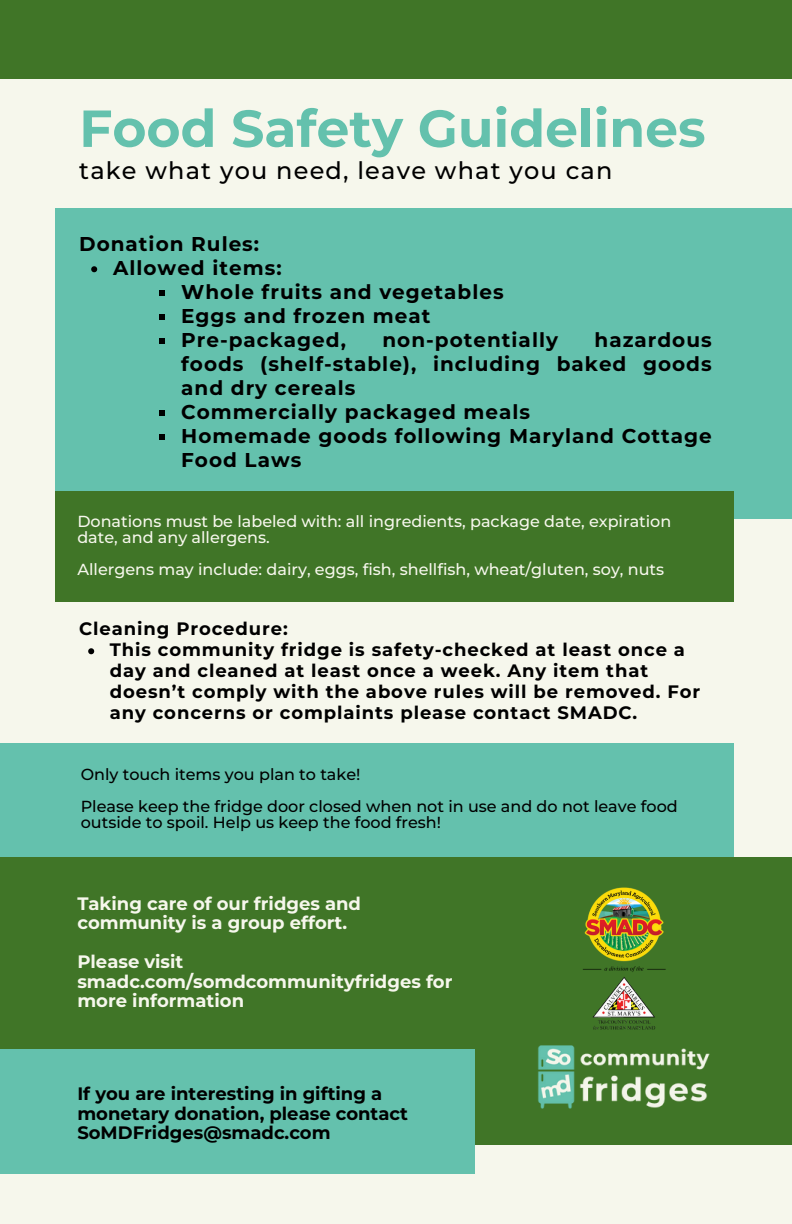
<style>
.page{position:relative;width:792px;height:1224px;background:#f6f7ec}
.page>*{position:absolute;margin:0;border:0;box-sizing:border-box;transform-origin:0 0}
.t1{font:700 52px "Montserrat";color:#64c1ad}
.t2{font:500 24px "Montserrat";letter-spacing:.05em;color:#000}
.t3{font:700 20px/24px "Montserrat";letter-spacing:.05em;color:#000;text-align:justify}
.t4{font:700 18px/21px "Montserrat";letter-spacing:.05em;color:#000}
.t5{font:700 18px/19.6px "Montserrat";color:#f6f7ec}
.t6{font:700 18px/19.6px "Montserrat";color:#000}
.t7{font:500 16px/16px "Montserrat";color:#f6f7ec}
.t8{font:500 16px/16px "Montserrat";color:#000}
</style>
<div class="page">
<div style="left:55px;top:208px;width:737px;height:310px;background:#64c1ad"></div>
<div style="left:55px;top:491px;width:678px;height:111px;background:#407527"></div>
<div style="left:0;top:743px;width:734px;height:114px;background:#64c1ad"></div>
<div style="left:0;top:857px;width:792px;height:288px;background:#407527"></div>
<div style="left:0;top:1050px;width:475px;height:124px;background:#64c1ad"></div>
<div style="left:0;top:0;width:792px;height:79px;background:#407527"></div>
<img style="left:538px;top:1045px;width:172px;height:64px">
<svg style="left:91px;top:266px;width:6px;height:6px"></svg>
<svg style="left:159px;top:290px;width:6px;height:6px"></svg>
<svg style="left:159px;top:314px;width:6px;height:6px"></svg>
<svg style="left:159px;top:338px;width:6px;height:6px"></svg>
<svg style="left:159px;top:410px;width:6px;height:6px"></svg>
<svg style="left:159px;top:434px;width:6px;height:6px"></svg>
<svg style="left:88px;top:648px;width:6px;height:6px"></svg>
<img style="left:583px;top:887px;width:83px;height:143px">
<h2 class="t1" style="left:79px;top:97px;width:628px">Food Safety Guidelines</h2>
<h3 class="t2" style="left:79px;top:156px;width:535px">take what you need, leave what you can</h3>
<p class="t3" style="left:79px;top:232px;width:181px">Donation Rules:</p>
<p class="t3" style="left:113px;top:256px;width:170px">Allowed items:</p>
<p class="t3" style="left:181px;top:280px;width:324px">Whole fruits and vegetables</p>
<p class="t3" style="left:181px;top:304px;width:251px">Eggs and frozen meat</p>
<p class="t3" style="left:181px;top:328px;width:166px">Pre-packaged,</p>
<p class="t3" style="left:382px;top:328px;width:177px">non-potentially</p>
<p class="t3" style="left:181px;top:328px;width:532px;text-indent:413px">hazardous foods (shelf-stable), including baked goods and dry cereals</p>
<p class="t3" style="left:181px;top:400px;width:350px">Commercially packaged meals</p>
<h3 class="t3" style="left:181px;top:424px;width:532px">Homemade goods following Maryland Cottage<br>Food Laws</h3>
<p class="t7" style="left:77px;top:513px;width:595px">Donations must be labeled with: all ingredients, package date, expiration date, and any allergens.</p>
<p class="t7" style="left:77px;top:561px;width:588px">Allergens may include: dairy, eggs, fish, shellfish, wheat/gluten, soy, nuts</p>
<p class="t4" style="left:79px;top:618px;width:210px">Cleaning Procedure:</p>
<p class="t4" style="left:110px;top:639px;width:592px">This community fridge is safety-checked at least once a day and cleaned at least once a week. Any item that doesn’t comply with the above rules will be removed. For any concerns or complaints please contact SMADC.</p>
<h3 class="t8" style="left:81px;top:766px;width:281px">Only touch items you plan to take!</h3>
<p class="t8" style="left:81px;top:798px;width:599px">Please keep the fridge door closed when not in use and do not leave food outside to spoil. Help us keep the food fresh!</p>
<p class="t5" style="left:77px;top:894px;width:285px">Taking care of our fridges and community is a group effort.</p>
<h3 class="t5" style="left:77px;top:952px;width:377px">Please visit smadc.com/somdcommunityfridges for more information</h3>
<h3 class="t6" style="left:77px;top:1084px;width:332px">If you are interesting in gifting a monetary donation, please contact<br>SoMDFridges@smadc.com</h3>
</div>
